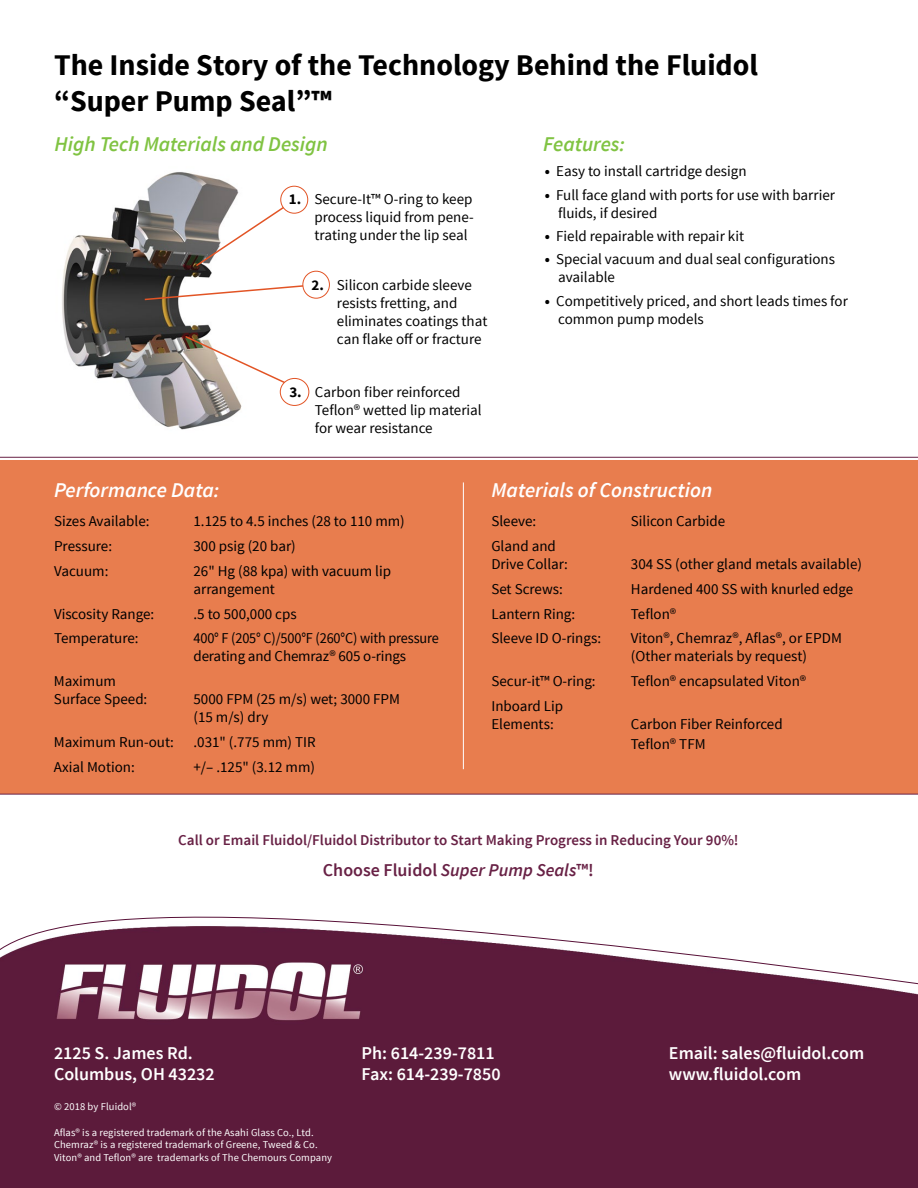
<style>
.page{position:relative;width:918px;height:1188px;background:#fff}
.page>*{position:absolute;margin:0;border:0;box-sizing:border-box;transform-origin:0 0}
.t1{font:700 30px/36px "Source Sans Pro";color:#000}
.t2{font:italic 600 21px "Source Sans Pro";color:#fff}
.t3{font:italic 600 21px "Source Sans Pro";color:#80c342}
.t4{font:600 18px/21.6px "Source Sans Pro";color:#fff}
.t5{font:600 18px "Source Sans Pro";color:#682145}
.t6{font:15px/18px "Source Sans Pro";color:#000}
.t7{font:600 15px "Source Sans Pro";color:#682145}
.t8{font:15px/18px "Source Sans Pro";color:#000;scale:.95 1}
.t9{font:10.5px/12.6px "Source Sans Pro";letter-spacing:.01em;color:#fff}
.s1{font-weight:700}
.s2{font-style:italic}
</style>
<div class="page">
<div style="left:0;top:460px;width:918px;height:334px;background:#e87d4e"></div>
<hr style="left:0;top:457px;width:918px;height:1px;background:#682145">
<hr style="left:0;top:794px;width:918px;height:1px;background:#682145">
<hr style="left:463px;top:482px;width:1px;height:287px;background:#fff">
<img style="left:62px;top:172px;width:180px;height:258px">
<svg style="left:0;top:916px;width:918px;height:272px;background:#753e59"></svg>
<div style="left:280px;top:186px;width:28px;height:28px;border:1px solid #e25425;border-radius:50%"></div>
<div style="left:280px;top:378px;width:29px;height:28px;border:1px solid #e25425;border-radius:50%"></div>
<svg style="left:194px;top:205px;width:91px;height:63px"></svg>
<svg style="left:184px;top:335px;width:102px;height:49px"></svg>
<svg style="left:143px;top:284px;width:162px;height:17px"></svg>
<div style="left:302px;top:271px;width:28px;height:28px;border:1px solid #e25425;border-radius:50%"></div>
<h1 class="t1" style="left:54px;top:48px;width:706px">The Inside Story of the Technology Behind the Fluidol “Super Pump Seal”™</h1>
<h2 class="t3" style="left:54px;top:131px;width:275px">High Tech Materials and Design</h2>
<p class="t6" style="left:314px;top:190px;width:161px;text-align:justify;text-indent:-26px"><span class="s1">1.</span> Secure-It™ O-ring to keep process liquid from pene&shy;trating under the lip seal</p>
<p class="t6" style="left:337px;top:276px;width:152px;text-indent:-26px"><span class="s1">2.</span> Silicon carbide sleeve resists fretting, and eliminates coatings that can flake off or fracture</p>
<p class="t6" style="left:315px;top:383px;width:168px;text-indent:-26px"><span class="s1">3.</span> Carbon fiber reinforced<br>Teflon® wetted lip material for wear resistance</p>
<h2 class="t3" style="left:543px;top:131px;width:84px">Features:</h2>
<p class="t6" style="left:545px;top:162px;width:203px"><span class="s1">•</span> Easy to install cartridge design</p>
<p class="t6" style="left:558px;top:186px;width:278px;text-indent:-14px"><span class="s1">•</span> Full face gland with ports for use with barrier fluids, if desired</p>
<p class="t6" style="left:545px;top:227px;width:201px"><span class="s1">•</span> Field repairable with repair kit</p>
<p class="t6" style="left:558px;top:251px;width:278px;text-indent:-14px"><span class="s1">•</span> Special vacuum and dual seal configurations available</p>
<p class="t6" style="left:558px;top:292px;width:291px;text-indent:-14px"><span class="s1">•</span> Competitively priced, and short leads times for common pump models</p>
<h2 class="t2" style="left:54px;top:477px;width:167px">Performance Data:</h2>
<p class="t6" style="left:54px;top:513px;width:97px">Sizes Available:</p>
<p class="t6" style="left:194px;top:513px;width:213px">1.125 to 4.5 inches (28 to 110 mm)</p>
<p class="t6" style="left:54px;top:537px;width:60px">Pressure:</p>
<p class="t6" style="left:194px;top:537px;width:104px">300 psig (20 bar)</p>
<p class="t6" style="left:54px;top:562px;width:56px">Vacuum:</p>
<p class="t6" style="left:194px;top:562px;width:199px">26" Hg (88 kpa) with vacuum lip arrangement</p>
<p class="t6" style="left:54px;top:605px;width:102px">Viscosity Range:</p>
<p class="t6" style="left:194px;top:605px;width:105px">.5 to 500,000 cps</p>
<p class="t6" style="left:54px;top:630px;width:86px">Temperature:</p>
<p class="t8" style="left:193px;top:630px;width:260px">400° F (205° C)/500°F (260°C) with pressure derating and Chemraz® 605 o-rings</p>
<p class="t6" style="left:54px;top:672px;width:95px">Maximum<br>Surface Speed:</p>
<p class="t6" style="left:193px;top:690px;width:208px">5000 FPM (25 m/s) wet; 3000 FPM (15 m/s) dry</p>
<p class="t6" style="left:54px;top:733px;width:122px">Maximum Run-out:</p>
<p class="t6" style="left:193px;top:733px;width:124px">.031" (.775 mm) TIR</p>
<p class="t6" style="left:54px;top:758px;width:82px">Axial Motion:</p>
<p class="t6" style="left:193px;top:758px;width:123px">+/– .125" (3.12 mm)</p>
<h2 class="t2" style="left:491px;top:477px;width:222px">Materials of Construction</h2>
<p class="t6" style="left:491px;top:513px;width:46px">Sleeve:</p>
<p class="t6" style="left:631px;top:513px;width:96px">Silicon Carbide</p>
<p class="t6" style="left:491px;top:537px;width:78px">Gland and<br>Drive Collar:</p>
<p class="t6" style="left:631px;top:555px;width:233px">304 SS (other gland metals available)</p>
<p class="t6" style="left:491px;top:580px;width:73px">Set Screws:</p>
<p class="t6" style="left:631px;top:580px;width:224px">Hardened 400 SS with knurled edge</p>
<p class="t6" style="left:491px;top:605px;width:85px">Lantern Ring:</p>
<p class="t6" style="left:631px;top:605px;width:47px">Teflon®</p>
<p class="t6" style="left:491px;top:630px;width:111px">Sleeve ID O-rings:</p>
<p class="t6" style="left:631px;top:630px;width:213px">Viton®, Chemraz®, Aflas®, or EPDM (Other materials by request)</p>
<p class="t6" style="left:491px;top:672px;width:106px">Secur-it™ O-ring:</p>
<p class="t6" style="left:631px;top:672px;width:177px">Teflon® encapsulated Viton®</p>
<p class="t6" style="left:491px;top:697px;width:73px">Inboard Lip<br>Elements:</p>
<p class="t6" style="left:631px;top:714px;width:153px;line-height:19.8px">Carbon Fiber Reinforced<br>Teflon® TFM</p>
<p class="t7" style="left:178px;top:831px;width:562px">Call or Email Fluidol/Fluidol Distributor to Start Making Progress in Reducing Your 90%!</p>
<p class="t5" style="left:323px;top:858px;width:273px">Choose Fluidol <span class="s2">Super Pump Seals</span>™!</p>
<p class="t4" style="left:54px;top:1042px;width:162px">2125 S. James Rd.<br>Columbus, OH 43232</p>
<p class="t4" style="left:361px;top:1042px;width:141px">Ph: 614-239-7811<br>Fax: 614-239-7850</p>
<p class="t4" style="left:669px;top:1042px;width:197px">Email: sales@fluidol.com www.fluidol.com</p>
<p class="t9" style="left:54px;top:1101px;width:84px">© 2018 by Fluidol®</p>
<p class="t9" style="left:54px;top:1126px;width:280px">Aflas® is a registered trademark of the Asahi Glass Co., Ltd.<br>Chemraz® is a registered trademark of Greene, Tweed &amp; Co.<br>Viton® and Teflon® are trademarks of The Chemours Company</p>
</div>
